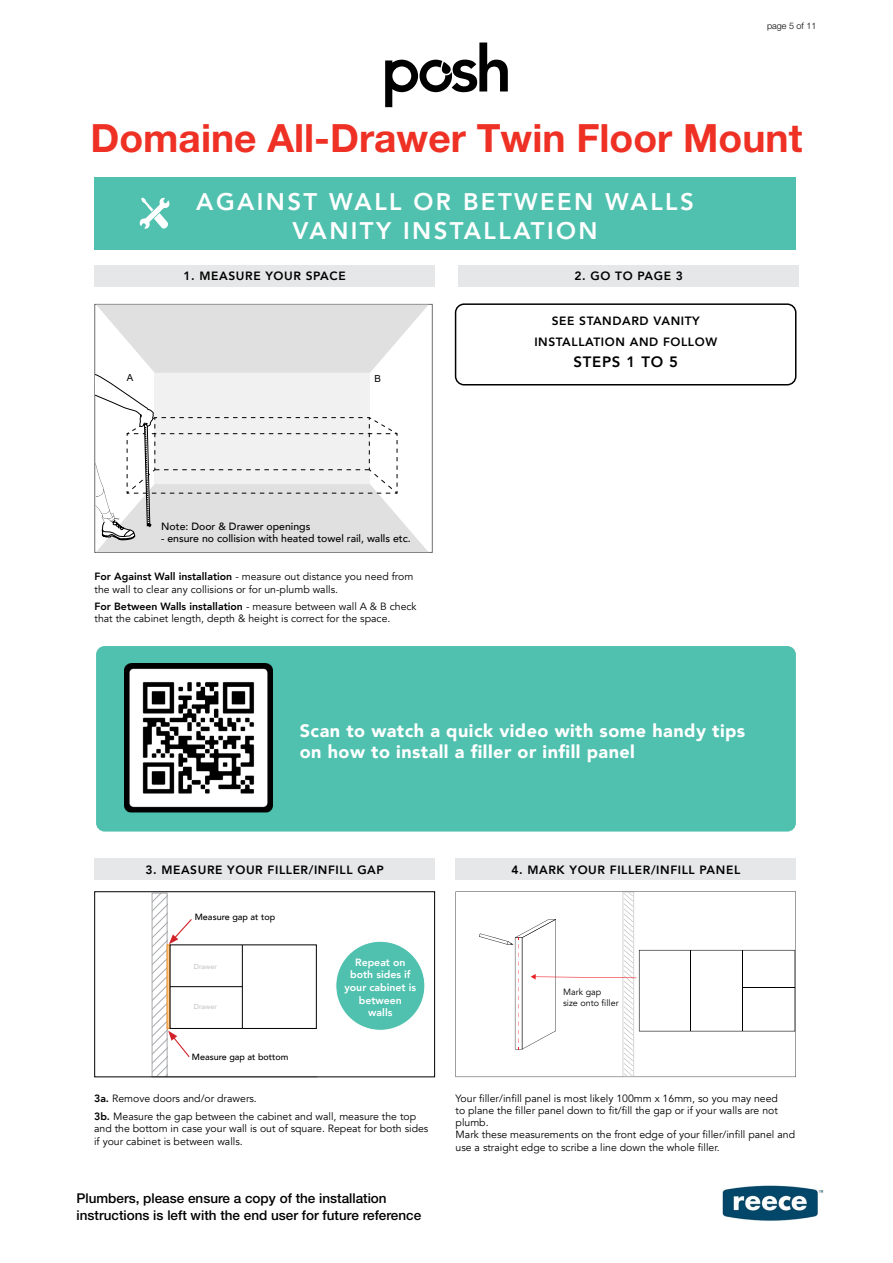
<style>
.page{position:relative;width:893px;height:1263px;background:#fff}
.page>*{position:absolute;margin:0;border:0;box-sizing:border-box;transform-origin:0 0}
.t1{font:700 39px "Helvetica Neue LT Pro";color:#ee3124}
.t2{font:800 24px/28.8px "Avenir";letter-spacing:.1em;color:#fff;text-align:center}
.t3{font:900 18px/21px "Avenir";letter-spacing:.025em;color:#fff}
.t4{font:800 15px "Avenir";letter-spacing:.05em;color:#000}
.t5{font:500 13.5px/16.5px "Helvetica Neue LT Pro";color:#000}
.t6{font:800 12px/21px "Avenir";letter-spacing:.05em;color:#000;text-align:center}
.t7{font:10.5px/12.1px "Avenir";color:#000}
.t8{font:500 10.5px "Avenir";color:#000}
.t9{font:800 10.5px/12.6px "Avenir";color:#fff;text-align:center}
.t10{font:9.75px "Arial";color:#000}
.t11{font:500 9px "Avenir";color:#000}
.t12{font:9px/10.8px "Avenir";color:#000}
.t13{font:300 9px "Helvetica Neue LT Pro";color:#000}
.t14{font:7.05px "Avenir";color:#bcbec0}
.s1{font-weight:800}
</style>
<div class="page">
<svg style="left:385px;top:43px;width:123px;height:64px"></svg>
<div style="left:96px;top:646px;width:700px;height:185px;background:#50c1af;border-radius:9px"></div>
<div style="left:95px;top:177px;width:701px;height:72px;background:#50c1af"></div>
<svg style="left:139px;top:197px;width:31px;height:32px"></svg>
<svg style="left:94px;top:305px;width:335px;height:247px"></svg>
<div style="left:95px;top:265px;width:340px;height:21px;background:#e6e7e8"></div>
<div style="left:95px;top:859px;width:340px;height:21px;background:#e6e7e8"></div>
<div style="left:456px;top:859px;width:340px;height:21px;background:#e6e7e8"></div>
<div style="left:459px;top:265px;width:340px;height:21px;background:#e6e7e8"></div>
<img style="left:124px;top:664px;width:148px;height:149px">
<div style="left:455px;top:303px;width:341px;height:82px;border:2px solid #000;border-radius:9px"></div>
<div style="left:94px;top:891px;width:341px;height:186px;border:1px solid #000"></div>
<svg style="left:152px;top:893px;width:165px;height:184px"></svg>
<div style="left:336px;top:941px;width:89px;height:89px;background:#50c1af;border-radius:50%"></div>
<svg style="left:456px;top:891px;width:340px;height:186px"></svg>
<svg style="left:479px;top:892px;width:316px;height:186px"></svg>
<img style="left:722px;top:1185px;width:102px;height:36px">
<p class="t13" style="left:767px;top:20px;width:51px">page 5 of 11</p>
<h1 class="t1" style="left:91px;top:114px;width:713px">Domaine All-Drawer Twin Floor Mount</h1>
<h2 class="t2" style="left:196px;top:187px;width:499px">AGAINST WALL OR BETWEEN WALLS<br>VANITY INSTALLATION</h2>
<p class="t6" style="left:184px;top:266px;width:164px">1. MEASURE YOUR SPACE</p>
<p class="t10" style="left:127px;top:371px;width:8px">A</p>
<p class="t10" style="left:375px;top:371px;width:8px">B</p>
<p class="t8" style="left:161px;top:517px;width:151px">Note: Door &amp; Drawer openings</p>
<p class="t8" style="left:161px;top:529px;width:251px">- ensure no collision with heated towel rail, walls etc.</p>
<p class="t7" style="left:95px;top:570px;width:320px;line-height:12.6px"><span class="s1">For Against Wall installation</span> - measure out distance you need from the wall to clear any collisions or for un-plumb walls.</p>
<p class="t7" style="left:95px;top:600px;width:324px;line-height:12.6px"><span class="s1">For Between Walls installation</span> - measure between wall A &amp; B check that the cabinet length, depth &amp; height is correct for the space.</p>
<p class="t6" style="left:575px;top:266px;width:110px">2. GO TO PAGE 3</p>
<p class="t6" style="left:534px;top:311px;width:184px">SEE STANDARD VANITY<br>INSTALLATION AND FOLLOW</p>
<h3 class="t4" style="left:573px;top:350px;width:106px">STEPS 1 TO 5</h3>
<h3 class="t3" style="left:300px;top:720px;width:447px">Scan to watch a quick video with some handy tips on how to install a filler or infill panel</h3>
<p class="t6" style="left:145px;top:859px;width:240px">3. MEASURE YOUR FILLER/INFILL GAP</p>
<p class="t6" style="left:511px;top:859px;width:230px">4. MARK YOUR FILLER/INFILL PANEL</p>
<p class="t11" style="left:195px;top:909px;width:82px">Measure gap at top</p>
<p class="t14" style="left:194px;top:961px;width:25px">Drawer</p>
<p class="t14" style="left:194px;top:1001px;width:25px">Drawer</p>
<p class="t11" style="left:192px;top:1049px;width:98px">Measure gap at bottom</p>
<p class="t9" style="left:344px;top:956px;width:73px">Repeat on both sides if your cabinet is between<br>walls</p>
<p class="t7" style="left:94px;top:1090px;width:324px;line-height:18px"><span class="s1">3a.</span> Remove doors and/or drawers.<br><span class="s1">3b.</span> Measure the gap between the cabinet and wall, measure the top</p>
<p class="t7" style="left:94px;top:1122px;width:336px;line-height:12.6px">and the bottom in case your wall is out of square. Repeat for both sides if your cabinet is between walls.</p>
<p class="t5" style="left:77px;top:1190px;width:346px">Plumbers, please ensure a copy of the installation instructions is left with the end user for future reference</p>
<p class="t12" style="left:563px;top:987px;width:57px">Mark gap<br>size onto filler</p>
<p class="t7" style="left:456px;top:1092px;width:341px">Your filler/infill panel is most likely 100mm x 16mm, so you may need<br>to plane the filler panel down to fit/fill the gap or if your walls are not plumb.<br>Mark these measurements on the front edge of your filler/infill panel and use a straight edge to scribe a line down the whole filler.</p>
</div>
